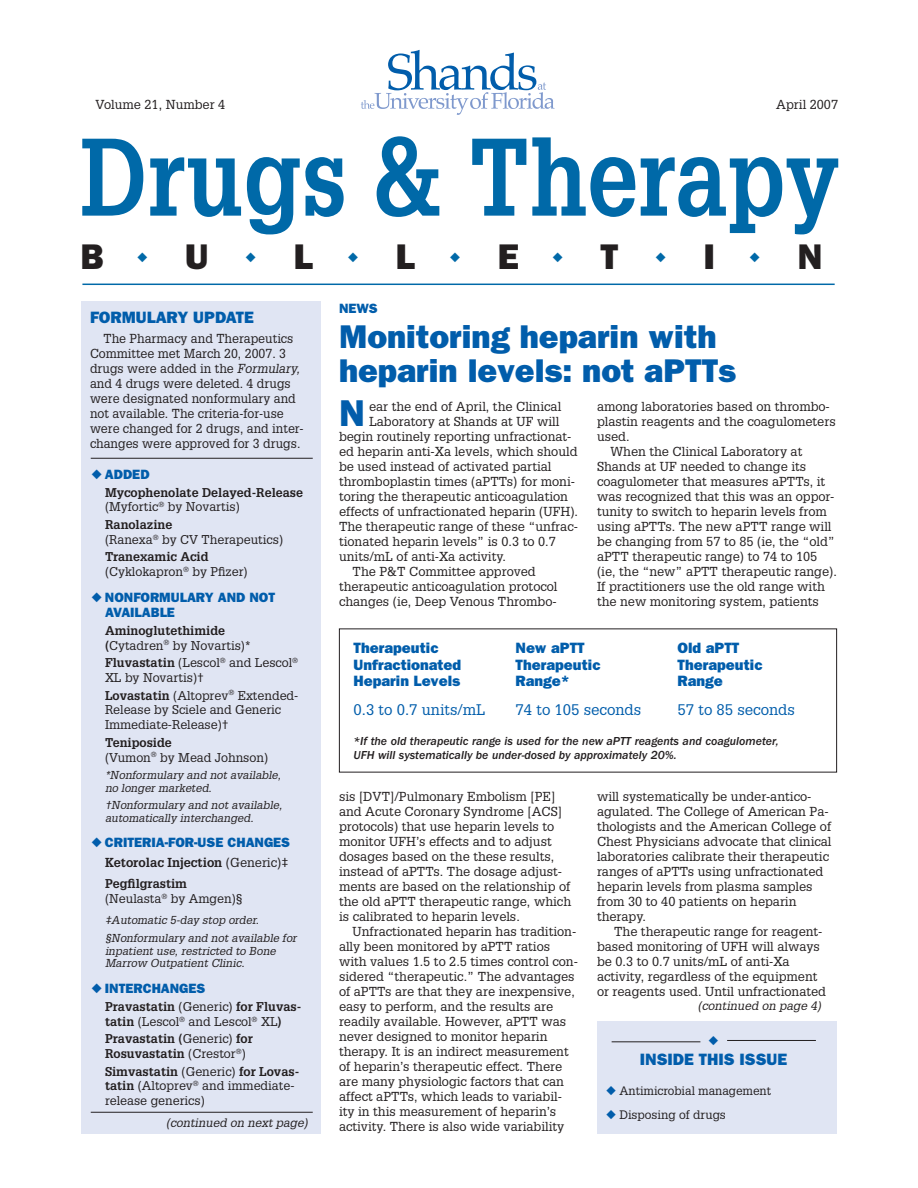
<style>
.page{position:relative;width:918px;height:1188px;background:#fff}
.page>*{position:absolute;margin:0;border:0;box-sizing:border-box;transform-origin:0 0}
.t1{font:700 107.4px "Glypha";color:#0069a8;scale:.85 1}
.BodyText{font:37.5px "ITC Franklin Gothic Std Hvy";color:#015dab}
.t2{font:35.85px "ITC Franklin Gothic Std Hvy";color:#231f20}
.Headline{font:33px/34.5px "ITC Franklin Gothic Std Hvy";color:#015dab}
.Subhead1{font:16.5px "ITC Franklin Gothic Std Hvy";color:#015dab}
.t3{font:15px "ITC Franklin Gothic Std Hvy";color:#015dab}
.BodyText-2{font:15px "Glypha";color:#015dab}
.Formulary_bulleted_i{font:13.5px/15px "ITC Franklin Gothic Std Hvy";color:#015dab}
.Headline-2{font:13.5px "ITC Franklin Gothic Std Hvy";color:#015dab}
.BodyText-3{font:12.75px/15px "Glypha";color:#231f20}
.formulary_entry{font:700 12.75px "Glypha";color:#231f20}
.formulary_entry-2{font:12.45px/14.7px "Glypha";color:#231f20}
.formulary_entry-3{font:700 12.45px/14.7px "Glypha";color:#231f20}
.formulary_italicized{font:12.45px/14.7px "Glypha";color:#231f20}
.formulary_italicized-2{font:12px/14.2px "ITC Franklin Gothic Std Med It";color:#231f20}
.BodyTextIndent{font:12px "Glypha";color:#231f20}
.BodyText-4{font:italic 12px "Glypha";color:#231f20}
.formulary_italicized-3{font:italic 11.25px/12.8px "Glypha";color:#231f20}
.s1{font-style:italic}
.s2{font-weight:400}
.s3{font-weight:700}
.s4{color:#015dab}
</style>
<div class="page">
<div style="left:81px;top:302px;width:240px;height:832px;background:#e0e5f3"></div>
<hr style="left:91px;top:458px;width:222px;height:1px;background:#231f20">
<hr style="left:82px;top:284px;width:753px;height:1px;background:#0069a8">
<div style="left:597px;top:1022px;width:240px;height:112px;background:#e0e5f3"></div>
<hr style="left:612px;top:1041px;width:88px;height:1px;background:#231f20">
<hr style="left:727px;top:1040px;width:89px;height:1px;background:#231f20">
<svg style="left:361px;top:50px;width:194px;height:65px"></svg>
<hr style="left:91px;top:1112px;width:222px;height:1px;background:#231f20">
<p class="BodyText-3" style="left:96px;top:97px;width:131px">Volume 21, Number 4</p>
<p class="BodyText-3" style="left:776px;top:97px;width:63px">April 2007</p>
<p class="t1" style="left:80px;top:110px;width:895px">Drugs &amp; Therapy</p>
<p class="t2" style="left:80px;top:236px;width:25px">B</p>
<p class="t2" style="left:185px;top:236px;width:25px">U</p>
<p class="t2" style="left:293px;top:236px;width:21px">L</p>
<p class="t2" style="left:396px;top:236px;width:21px">L</p>
<p class="t2" style="left:498px;top:236px;width:23px">E</p>
<p class="t2" style="left:601px;top:236px;width:19px">T</p>
<p class="t2" style="left:704px;top:236px;width:13px">I</p>
<p class="t2" style="left:797px;top:236px;width:27px">N</p>
<p class="Subhead1" style="left:90px;top:308px;width:165px">FORMULARY UPDATE</p>
<p class="BodyText-3" style="left:90px;top:330px;width:215px;text-indent:14px">The Pharmacy and Therapeutics Committee met March 20, 2007. 3 drugs were added in the <span class="s1">Formulary, </span>and 4 drugs were deleted. 4 drugs were designated nonformulary and not available. The criteria-for-use were changed for 2 drugs, and inter&shy;changes were approved for 3 drugs.</p>
<p class="Formulary_bulleted_i" style="left:92px;top:467px;width:60px">◆ ADDED</p>
<p class="formulary_entry-3" style="left:105px;top:485px;width:200px">Mycophenolate Delayed-Release <span class="s2">(Myfortic</span><sup>®</sup> <span class="s2">by Novartis)</span></p>
<p class="formulary_entry-2" style="left:105px;top:517px;width:180px"><span class="s3">Ranolazine<br></span>(Ranexa<sup>®</sup> by CV Therapeutics)</p>
<p class="formulary_entry-2" style="left:105px;top:549px;width:144px"><span class="s3">Tranexamic Acid </span>(Cyklokapron<sup>®</sup> by Pfizer)</p>
<p class="Formulary_bulleted_i" style="left:105px;top:590px;width:172px;text-indent:-14px">◆ NONFORMULARY AND NOT<br>AVAILABLE</p>
<p class="formulary_entry-2" style="left:105px;top:623px;width:147px"><span class="s3">Aminoglutethimide (</span>Cytadren<sup>®</sup> by Novartis)*</p>
<p class="formulary_entry-2" style="left:105px;top:655px;width:195px"><span class="s3">Fluvastatin</span> (Lescol<sup>®</sup> and Lescol<sup>®<br></sup>XL by Novartis)†</p>
<p class="formulary_entry-2" style="left:105px;top:687px;width:195px"><span class="s3">Lovastatin</span> (Altoprev<sup>®</sup> Extended-<br>Release by Sciele and Generic<br>Immediate-Release)†</p>
<p class="formulary_entry-2" style="left:105px;top:734px;width:165px"><span class="s3">Teniposide<br></span>(Vumon<sup>®</sup> by Mead Johnson)</p>
<p class="formulary_italicized-3" style="left:105px;top:768px;width:178px">*Nonformulary and not available, no longer marketed.</p>
<p class="formulary_italicized-3" style="left:105px;top:799px;width:179px">†Nonformulary and not available, automatically interchanged.</p>
<p class="Formulary_bulleted_i" style="left:92px;top:835px;width:200px">◆ CRITERIA-FOR-USE CHANGES</p>
<p class="formulary_entry" style="left:105px;top:854px;width:185px">Ketorolac Injection <span class="s2">(Generic)‡</span></p>
<p class="formulary_italicized" style="left:105px;top:876px;width:139px"><span class="s3">Pegfilgrastim </span>(Neulasta<sup>®</sup> by Amgen)§</p>
<p class="formulary_italicized-3" style="left:105px;top:914px;width:156px">‡Automatic 5-day stop order.</p>
<p class="formulary_italicized-3" style="left:105px;top:931px;width:193px">§Nonformulary and not available for inpatient use, restricted to Bone<br>Marrow Outpatient Clinic.</p>
<p class="Formulary_bulleted_i" style="left:92px;top:981px;width:115px">◆ INTERCHANGES</p>
<p class="formulary_entry-3" style="left:105px;top:999px;width:198px">Pravastatin <span class="s2">(Generic)</span> for Fluvas&shy;tatin <span class="s2">(Lescol</span><sup>®</sup> <span class="s2">and Lescol</span><sup>®</sup> <span class="s2">XL</span>)</p>
<p class="formulary_entry-3" style="left:105px;top:1031px;width:149px">Pravastatin (<span class="s2">Generic)</span> for<br>Rosuvastatin <span class="s2">(Crestor</span><sup>®</sup><span class="s2">)</span></p>
<p class="formulary_entry-2" style="left:105px;top:1063px;width:196px"><span class="s3">Simvastatin</span> (Generic) <span class="s3">for Lovas&shy;tatin</span> (Altoprev<sup>®</sup> and immediate&shy;release generics)</p>
<p class="BodyText-4" style="left:166px;top:1115px;width:143px">(continued on next page)</p>
<p class="Headline-2" style="left:339px;top:301px;width:40px">NEWS</p>
<p class="Headline" style="left:339px;top:319px;width:398px">Monitoring heparin with heparin levels: not aPTTs</p>
<p class="BodyText-3" style="left:597px;top:398px;width:240px">among laboratories based on thrombo&shy;plastin reagents and the coagulometers used.</p>
<p class="BodyText-3" style="left:597px;top:443px;width:241px;text-indent:14px">When the Clinical Laboratory at Shands at UF needed to change its coagulometer that measures aPTTs, it was recognized that this was an oppor&shy;tunity to switch to heparin levels from using aPTTs. The new aPTT range will be changing from 57 to 85 (ie, the “old” aPTT therapeutic range) to 74 to 105 (ie, the “new” aPTT therapeutic range).<br>If practitioners use the old range with the new monitoring system, patients</p>
<p class="BodyText" style="left:339px;top:391px;width:27px">N</p>
<p class="BodyText-3" style="left:369px;top:399px;width:194px">ear the end of April, the Clinical</p>
<p class="BodyText-3" style="left:339px;top:414px;width:241px;text-indent:30px">Laboratory at Shands at UF will begin routinely reporting unfractionat&shy;ed heparin anti-Xa levels, which should be used instead of activated partial thromboplastin times (aPTTs) for moni&shy;toring the therapeutic anticoagulation effects of unfractionated heparin (UFH).<br>The therapeutic range of these “unfrac&shy;tionated heparin levels” is 0.3 to 0.7 units/mL of anti-Xa activity.</p>
<p class="BodyText-3" style="left:339px;top:564px;width:220px;text-indent:14px">The P&amp;T Committee approved therapeutic anticoagulation protocol changes (ie, Deep Venous Thrombo-</p>
<p class="t3" style="left:354px;top:639px;width:86px">Therapeutic</p>
<p class="t3" style="left:516px;top:639px;width:71px">New aPTT</p>
<p class="t3" style="left:678px;top:639px;width:63px">Old aPTT</p>
<p class="t3" style="left:354px;top:656px;width:109px">Unfractionated</p>
<p class="t3" style="left:516px;top:656px;width:86px">Therapeutic</p>
<p class="t3" style="left:678px;top:656px;width:86px">Therapeutic</p>
<p class="t3" style="left:354px;top:672px;width:108px">Heparin Levels</p>
<p class="t3" style="left:516px;top:672px;width:56px">Range*</p>
<p class="t3" style="left:678px;top:672px;width:47px">Range</p>
<p class="BodyText-2" style="left:354px;top:700px;width:133px">0.3 to 0.7 units/mL</p>
<p class="BodyText-2" style="left:516px;top:700px;width:127px">74 to 105 seconds</p>
<p class="BodyText-2" style="left:678px;top:700px;width:119px">57 to 85 seconds</p>
<p class="formulary_italicized-2" style="left:354px;top:734px;width:427px">*If the old therapeutic range is used for the new aPTT reagents and coagulometer,<br>UFH will systematically be under-dosed by approximately 20%.</p>
<p class="BodyText-3" style="left:339px;top:789px;width:234px">sis [DVT]/Pulmonary Embolism [PE] and Acute Coronary Syndrome [ACS] protocols) that use heparin levels to monitor UFH’s effects and to adjust dosages based on the these results, instead of aPTTs. The dosage adjust&shy;ments are based on the relationship of the old aPTT therapeutic range, which is calibrated to heparin levels.</p>
<p class="BodyText-3" style="left:339px;top:924px;width:241px;text-indent:14px">Unfractionated heparin has tradition&shy;ally been monitored by aPTT ratios with values 1.5 to 2.5 times control con&shy;sidered “therapeutic.” The advantages of aPTTs are that they are inexpensive, easy to perform, and the results are readily available. However, aPTT was never designed to monitor heparin therapy. It is an indirect measurement of heparin’s therapeutic effect. There are many physiologic factors that can affect aPTTs, which leads to variabil&shy;ity in this measurement of heparin’s activity. There is also wide variability</p>
<p class="BodyText-3" style="left:597px;top:788px;width:236px">will systematically be under-antico&shy;agulated. The College of American Pa&shy;thologists and the American College of Chest Physicians advocate that clinical laboratories calibrate their therapeutic ranges of aPTTs using unfractionated heparin levels from plasma samples from 30 to 40 patients on heparin therapy.</p>
<p class="BodyText-3" style="left:597px;top:923px;width:231px;text-indent:17px">The therapeutic range for reagent&shy;based monitoring of UFH will always be 0.3 to 0.7 units/mL of anti-Xa activity, regardless of the equipment or reagents used. Until unfractionated</p>
<p class="BodyText-4" style="left:698px;top:998px;width:125px">(continued on page 4)</p>
<p class="Subhead1" style="left:640px;top:1049px;width:149px">INSIDE THIS ISSUE</p>
<p class="BodyTextIndent" style="left:606px;top:1083px;width:167px"><span class="s4">◆</span> Antimicrobial management</p>
<p class="BodyTextIndent" style="left:606px;top:1107px;width:121px"><span class="s4">◆</span> Disposing of drugs</p>
</div>
